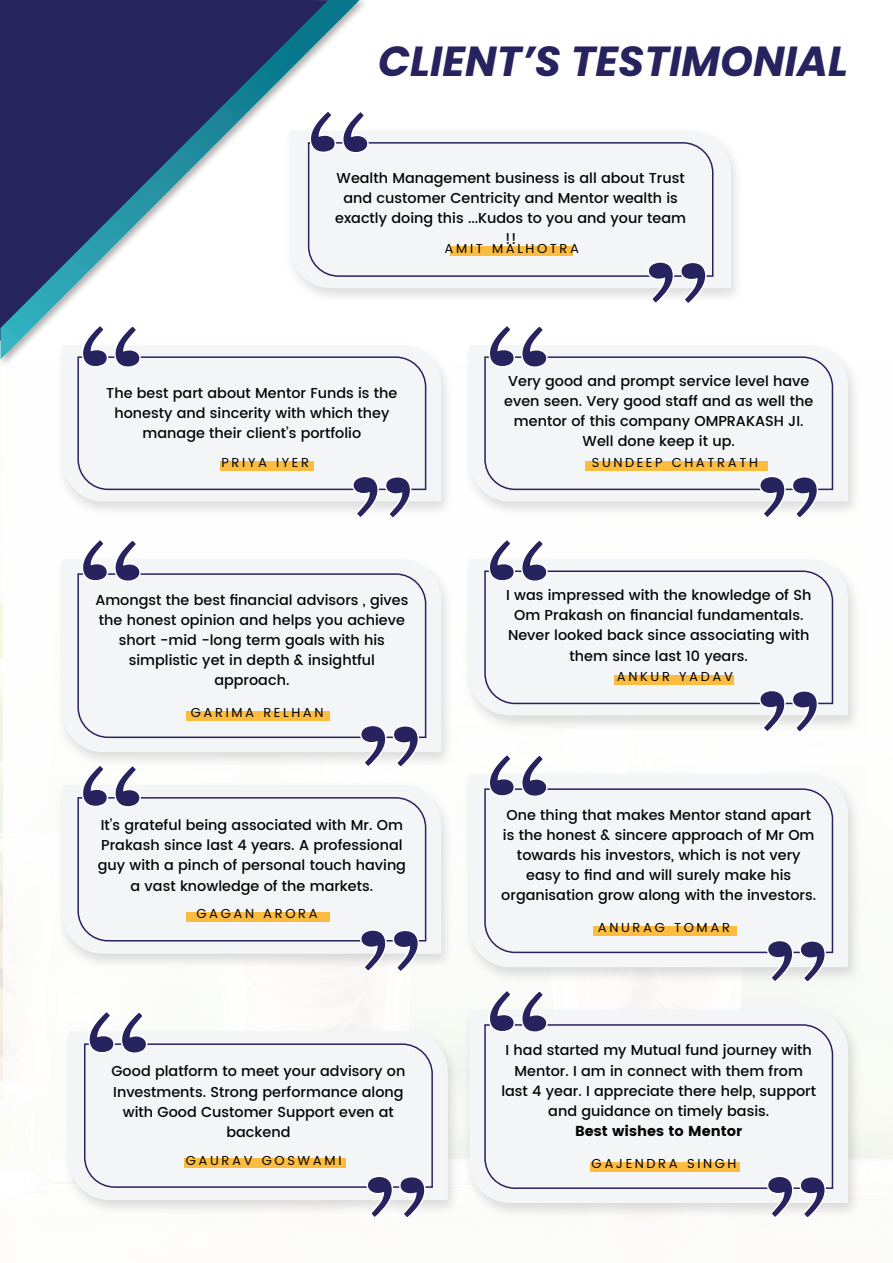
<style>
.page{position:relative;width:893px;height:1263px;background:#fff}
.page>*{position:absolute;margin:0;border:0;box-sizing:border-box;transform-origin:0 0}
.t1{font:italic 700 42px "Poppins";color:#26235f}
.t2{font:500 14.4px/20.1px "Poppins";color:#050504;text-align:center}
.t3{font:700 14.4px "Poppins";color:#050504}
.t4{font:13.05px "Poppins";letter-spacing:.2em;color:#050504}
</style>
<div class="page">
<svg style="left:0;top:0;width:360px;height:359px"></svg>
<img style="left:280px;top:123px;width:457px;height:185px">
<div style="left:290px;top:131px;width:441px;height:157px;background:#f4f5f6"></div>
<div style="left:307px;top:141px;width:407px;height:137px;background:#f4f5f6"></div>
<svg style="left:309px;top:109px;width:60px;height:45px"></svg>
<svg style="left:647px;top:260px;width:60px;height:46px"></svg>
<div style="left:451px;top:247px;width:122px;height:9px;background:#fcbc3f"></div>
<img style="left:52px;top:338px;width:804px;height:173px">
<div style="left:62px;top:345px;width:379px;height:156px;background:#f4f5f6"></div>
<div style="left:77px;top:356px;width:350px;height:135px;background:#f4f5f6"></div>
<svg style="left:81px;top:323px;width:61px;height:46px"></svg>
<svg style="left:351px;top:475px;width:61px;height:42px"></svg>
<div style="left:220px;top:461px;width:93px;height:9px;background:#fcbc3f"></div>
<div style="left:469px;top:345px;width:379px;height:156px;background:#f4f5f6"></div>
<div style="left:484px;top:356px;width:350px;height:135px;background:#f4f5f6"></div>
<svg style="left:488px;top:326px;width:60px;height:43px"></svg>
<svg style="left:758px;top:475px;width:61px;height:42px"></svg>
<div style="left:585px;top:461px;width:182px;height:9px;background:#fcbc3f"></div>
<div style="left:62px;top:559px;width:379px;height:193px;background:#f4f5f6"></div>
<div style="left:77px;top:573px;width:350px;height:166px;background:#f4f5f6"></div>
<svg style="left:81px;top:540px;width:61px;height:43px"></svg>
<svg style="left:359px;top:724px;width:61px;height:46px"></svg>
<div style="left:187px;top:711px;width:143px;height:9px;background:#fcbc3f"></div>
<div style="left:469px;top:774px;width:379px;height:193px;background:#f4f5f6"></div>
<div style="left:484px;top:788px;width:350px;height:166px;background:#f4f5f6"></div>
<svg style="left:488px;top:755px;width:60px;height:43px"></svg>
<svg style="left:766px;top:939px;width:61px;height:46px"></svg>
<div style="left:594px;top:926px;width:143px;height:9px;background:#fcbc3f"></div>
<div style="left:469px;top:1010px;width:379px;height:193px;background:#f4f5f6"></div>
<div style="left:484px;top:1023px;width:350px;height:167px;background:#f4f5f6"></div>
<svg style="left:488px;top:991px;width:60px;height:43px"></svg>
<svg style="left:766px;top:1175px;width:61px;height:45px"></svg>
<div style="left:590px;top:1162px;width:150px;height:9px;background:#fcbc3f"></div>
<div style="left:62px;top:785px;width:379px;height:169px;background:#f4f5f6"></div>
<div style="left:77px;top:796px;width:350px;height:146px;background:#f4f5f6"></div>
<svg style="left:81px;top:763px;width:61px;height:45px"></svg>
<svg style="left:359px;top:928px;width:61px;height:45px"></svg>
<div style="left:187px;top:912px;width:143px;height:9px;background:#fcbc3f"></div>
<div style="left:69px;top:1031px;width:379px;height:169px;background:#f4f5f6"></div>
<div style="left:83px;top:1043px;width:351px;height:145px;background:#f4f5f6"></div>
<svg style="left:87px;top:1012px;width:61px;height:43px"></svg>
<svg style="left:366px;top:1175px;width:60px;height:45px"></svg>
<div style="left:184px;top:1158px;width:161px;height:10px;background:#fcbc3f"></div>
<div style="left:469px;top:559px;width:379px;height:156px;background:#f4f5f6"></div>
<div style="left:484px;top:570px;width:350px;height:135px;background:#f4f5f6"></div>
<svg style="left:488px;top:540px;width:60px;height:43px"></svg>
<svg style="left:758px;top:689px;width:61px;height:43px"></svg>
<div style="left:615px;top:675px;width:119px;height:9px;background:#fcbc3f"></div>
<h1 class="t1" style="left:378px;top:37px;width:471px">CLIENT’S TESTIMONIAL</h1>
<p class="t2" style="left:335px;top:168px;width:352px">Wealth Management business is all about Trust and customer Centricity and Mentor wealth is exactly doing this ...Kudos to you and your team !!</p>
<p class="t4" style="left:445px;top:239px;width:136px">AMIT MALHOTRA</p>
<p class="t2" style="left:106px;top:383px;width:293px">The best part about Mentor Funds is the honesty and sincerity with which they manage their client’s portfolio</p>
<p class="t4" style="left:221px;top:453px;width:89px">PRIYA IYER</p>
<p class="t2" style="left:95px;top:590px;width:315px">Amongst the best financial advisors , gives the honest opinion and helps you achieve short -mid -long term goals with his simplistic yet in depth &amp; insightful approach.</p>
<p class="t4" style="left:191px;top:703px;width:134px">GARIMA RELHAN</p>
<p class="t2" style="left:98px;top:815px;width:310px">It’s grateful being associated with Mr. Om Prakash since last 4 years. A professional guy with a pinch of personal touch having a vast knowledge of the markets.</p>
<p class="t4" style="left:196px;top:904px;width:123px">GAGAN ARORA</p>
<p class="t2" style="left:112px;top:1062px;width:295px">Good platform to meet your advisory on<br>Investments. Strong performance along with Good Customer Support even at backend</p>
<p class="t4" style="left:186px;top:1150px;width:157px">GAURAV GOSWAMI</p>
<p class="t2" style="left:504px;top:371px;width:310px">Very good and prompt service level have even seen. Very good staff and as well the mentor of this company OMPRAKASH JI.<br>Well done keep it up.</p>
<p class="t4" style="left:592px;top:453px;width:168px">SUNDEEP CHATRATH</p>
<p class="t2" style="left:506px;top:585px;width:307px">I was impressed with the knowledge of Sh Om Prakash on financial fundamentals.<br>Never looked back since associating with them since last 10 years.</p>
<p class="t4" style="left:617px;top:667px;width:118px">ANKUR YADAV</p>
<p class="t2" style="left:501px;top:805px;width:316px">One thing that makes Mentor stand apart is the honest &amp; sincere approach of Mr Om towards his investors, which is not very easy to find and will surely make his organisation grow along with the investors.</p>
<p class="t4" style="left:598px;top:918px;width:134px">ANURAG TOMAR</p>
<p class="t2" style="left:501px;top:1041px;width:316px">I had started my Mutual fund journey with Mentor. I am in connect with them from last 4 year. I appreciate there help, support and guidance on timely basis.</p>
<p class="t3" style="left:575px;top:1122px;width:169px">Best wishes to Mentor</p>
<p class="t4" style="left:592px;top:1154px;width:146px">GAJENDRA SINGH</p>
</div>
